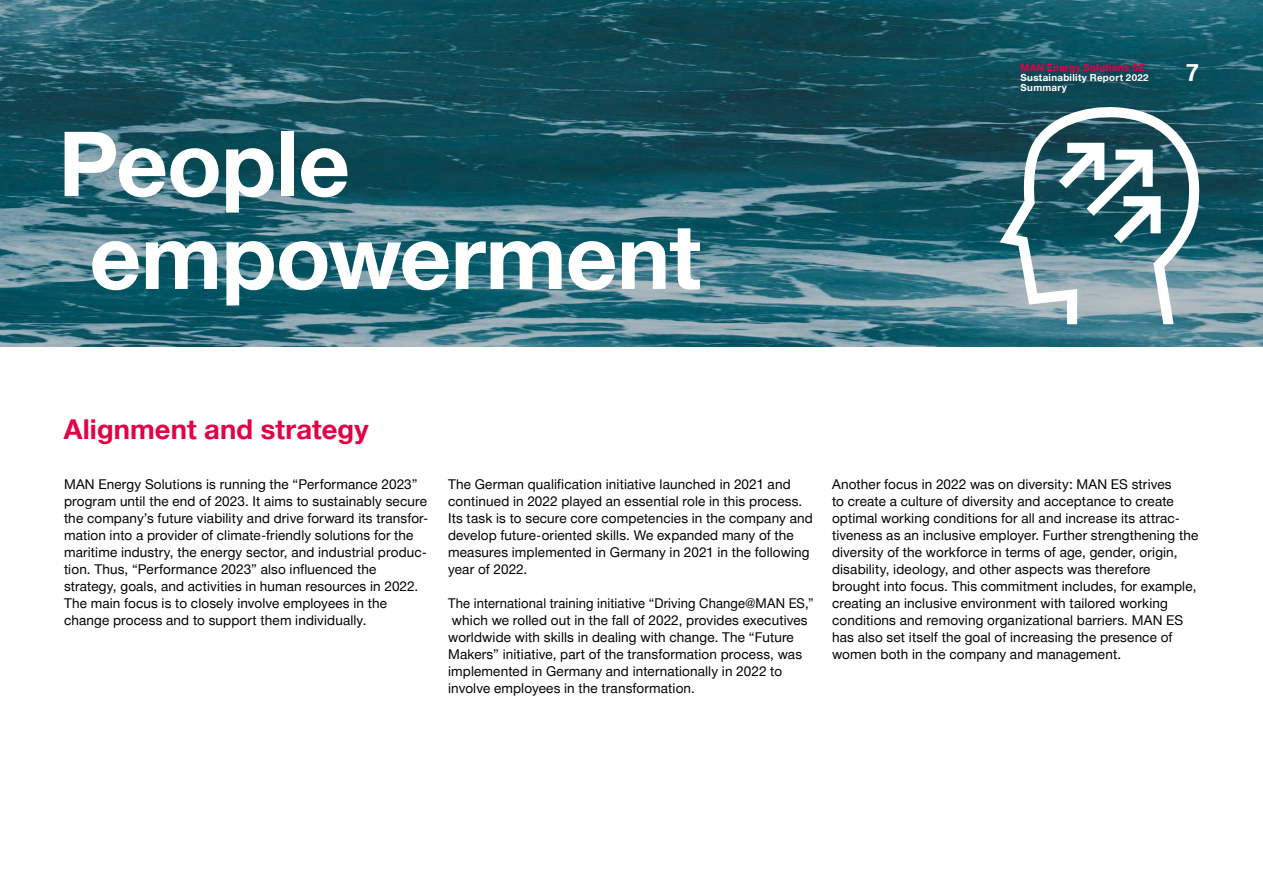
<style>
.page{position:relative;width:1263px;height:893px;background:#fff}
.page>*{position:absolute;margin:0;border:0;box-sizing:border-box;transform-origin:0 0}
.t1{font:700 90px/92.8px "Man Global";letter-spacing:-.01em;color:#fff}
.t2{font:700 27.3px "Man Global";letter-spacing:.005em;color:#e30045}
.t3{font:700 24px "Man Global";color:#fff}
.t4{font:13.5px/17px "Man Global";letter-spacing:.01em;color:#000}
.t5{font:13.5px/17px "Man Global";letter-spacing:.01em;color:#000;scale:.96 1}
.t6{font:700 9.75px/10.2px "Man Global";letter-spacing:.03em;color:#fff}
.t7{font:700 9.75px "Man Global";letter-spacing:.03em;color:#e30045}
</style>
<div class="page">
<svg style="left:0;top:0;width:1263px;height:347px;background:#27616f"></svg>
<svg style="left:1000px;top:105px;width:201px;height:219px"></svg>
<div style="left:1009px;top:52px;width:150px;height:52px;background:#233849;opacity:.8"></div>
<h1 class="t1" style="left:90px;top:119px;width:613px;text-indent:-31px">People empowerment</h1>
<p class="t7" style="left:1020px;top:62px;width:126px">MAN Energy Solutions SE</p>
<p class="t6" style="left:1020px;top:72px;width:130px">Sustainability Report 2022<br>Summary</p>
<h3 class="t3" style="left:1186px;top:59px;width:15px">7</h3>
<h2 class="t2" style="left:64px;top:413px;width:306px">Alignment and strategy</h2>
<p class="t4" style="left:64px;top:476px;width:366px">MAN Energy Solutions is running the “Performance 2023” program until the end of 2023. It aims to sustainably secure the company’s future viability and drive forward its transfor&shy;mation into a provider of climate-friendly solutions for the maritime industry, the energy sector, and industrial produc&shy;tion. Thus, “Performance 2023” also influenced the strategy, goals, and activities in human resources in 2022.<br>The main focus is to closely involve employees in the change process and to support them individually.</p>
<p class="t4" style="left:448px;top:476px;width:366px">The German qualification initiative launched in 2021 and continued in 2022 played an essential role in this process.<br>Its task is to secure core competencies in the company and develop future-oriented skills. We expanded many of the measures implemented in Germany in 2021 in the following year of 2022.</p>
<p class="t5" style="left:448px;top:595px;width:382px">The international training initiative “Driving Change@MAN ES,” which we rolled out in the fall of 2022, provides executives worldwide with skills in dealing with change. The “Future Makers” initiative, part of the transformation process, was implemented in Germany and internationally in 2022 to involve employees in the transformation.</p>
<p class="t4" style="left:832px;top:476px;width:368px">Another focus in 2022 was on diversity: MAN ES strives<br>to create a culture of diversity and acceptance to create optimal working conditions for all and increase its attrac&shy;tiveness as an inclusive employer. Further strengthening the diversity of the workforce in terms of age, gender, origin, disability, ideology, and other aspects was therefore brought into focus. This commitment includes, for example, creating an inclusive environment with tailored working conditions and removing organizational barriers. MAN ES has also set itself the goal of increasing the presence of women both in the company and management.</p>
</div>
